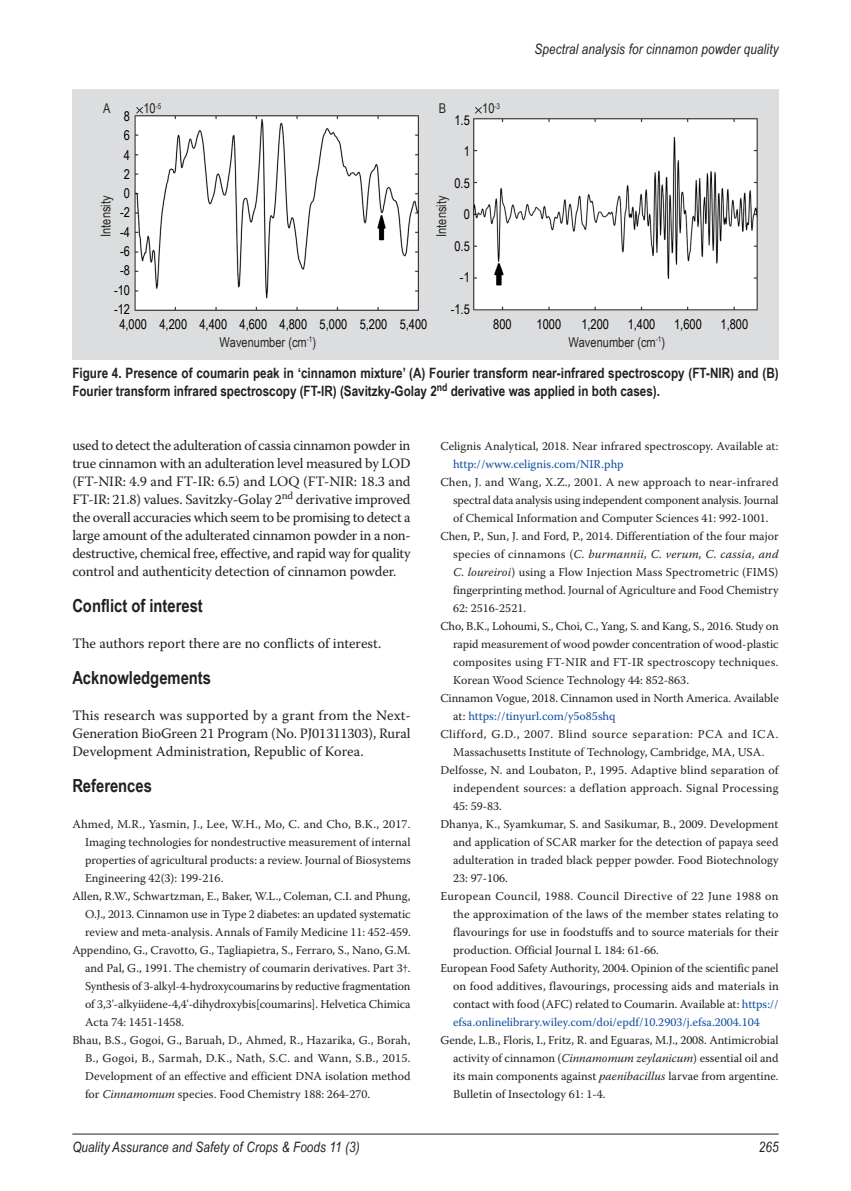
<style>
.page{position:relative;width:851px;height:1191px;background:#fff}
.page>*{position:absolute;margin:0;border:0;box-sizing:border-box;transform-origin:0 0}
.kop_2{font:700 18px "Arial Narrow";color:#231f20}
.t1{font:14.25px/18px "Warnock Pro";letter-spacing:-.005em;color:#231f20;text-align:justify}
.bijschrift{font:700 14.25px/18px "Arial Narrow";color:#231f20}
.t2{font:italic 14.25px "Arial Narrow";letter-spacing:.01em;color:#231f20}
.t3{font:13.5px/19.4px "Arial Narrow";color:#000;text-align:right}
.t4{font:13.5px "Arial Narrow";color:#262626}
.t5{font:13.5px "Arial Narrow";color:#1d1d1d}
.Literatuurlijst{font:12px/18px "Warnock Pro";color:#231f20;text-align:justify}
.s1{font-style:italic}
.s2{color:#0d4da1}
</style>
<div class="page">
<hr style="left:72px;top:1133px;width:706px;height:1px;background:#231f20">
<div style="left:72px;top:89px;width:706px;height:271px;background:#dcdddf"></div>
<img style="left:134px;top:115px;width:285px;height:195px">
<img style="left:473px;top:119px;width:284px;height:191px">
<svg style="left:136px;top:107px;width:7px;height:6px"></svg>
<svg style="left:475px;top:107px;width:7px;height:6px"></svg>
<p class="t5" style="left:143px;top:99px;width:20px">10<sup>-5</sup></p>
<p class="t5" style="left:482px;top:99px;width:20px">10<sup>-3</sup></p>
<p class="t4" style="left:103px;top:99px;width:9px">A</p>
<p class="t4" style="left:439px;top:99px;width:9px">B</p>
<p class="t3" style="left:114px;top:106px;width:17px">8<br>6<br>4<br>2<br>0 -2 -4 -6 -8 -10 -12</p>
<p class="t3" style="left:454px;top:110px;width:17px">1.5</p>
<p class="t3" style="left:463px;top:141px;width:8px">1</p>
<p class="t3" style="left:454px;top:173px;width:17px">0.5</p>
<p class="t4" style="left:96px;top:237px;width:43px;rotate:-90deg">Intensity</p>
<p class="t4" style="left:431px;top:237px;width:43px;rotate:-90deg">Intensity</p>
<p class="t3" style="left:463px;top:204px;width:8px">0</p>
<p class="t3" style="left:454px;top:236px;width:17px">0.5</p>
<p class="t3" style="left:460px;top:267px;width:11px">-1</p>
<p class="t3" style="left:450px;top:299px;width:21px">-1.5</p>
<p class="t2" style="left:534px;top:39px;width:245px">Spectral analysis for cinnamon powder quality</p>
<p class="t3" style="left:119px;top:314px;width:309px">4,000 4,200 4,400 4,600 4,800 5,000 5,200 5,400</p>
<p class="t3" style="left:493px;top:314px;width:20px">800</p>
<p class="t3" style="left:536px;top:314px;width:26px">1000</p>
<p class="t3" style="left:581px;top:314px;width:29px">1,200</p>
<p class="t3" style="left:627px;top:314px;width:29px">1,400</p>
<p class="t3" style="left:674px;top:314px;width:29px">1,600</p>
<p class="t3" style="left:720px;top:314px;width:29px">1,800</p>
<p class="t4" style="left:219px;top:332px;width:98px">Wavenumber (cm<sup>-1</sup>)</p>
<p class="t4" style="left:568px;top:332px;width:98px">Wavenumber (cm<sup>-1</sup>)</p>
<p class="bijschrift" style="left:72px;top:363px;width:707px">Figure 4. Presence of coumarin peak in ‘cinnamon mixture’ (A) Fourier transform near-infrared spectroscopy (FT-NIR) and (B)<br>Fourier transform infrared spectroscopy (FT-IR) (Savitzky-Golay 2<sup>nd</sup> derivative was applied in both cases).</p>
<p class="t1" style="left:72px;top:436px;width:340px">used to detect the adulteration of cassia cinnamon powder in true cinnamon with an adulteration level measured by LOD (FT-NIR: 4.9 and FT-IR: 6.5) and LOQ (FT-NIR: 18.3 and FT-IR: 21.8) values. Savitzky-Golay 2<sup>nd</sup> derivative improved the overall accuracies which seem to be promising to detect a large amount of the adulterated cinnamon powder in a non&shy;destructive, chemical free, effective, and rapid way for quality control and authenticity detection of cinnamon powder.</p>
<p class="kop_2" style="left:72px;top:592px;width:132px">Conflict of interest</p>
<p class="t1" style="left:72px;top:634px;width:310px">The authors report there are no conflicts of interest.</p>
<p class="kop_2" style="left:72px;top:664px;width:140px">Acknowledgements</p>
<p class="t1" style="left:72px;top:706px;width:340px">This research was supported by a grant from the Next-Generation BioGreen 21 Program (No. PJ01311303), Rural Development Administration, Republic of Korea.</p>
<p class="kop_2" style="left:72px;top:772px;width:81px">References</p>
<p class="Literatuurlijst" style="left:85px;top:815px;width:327px;text-indent:-13px">Ahmed, M.R., Yasmin, J., Lee, W.H., Mo, C. and Cho, B.K., 2017.<br>Imaging technologies for nondestructive measurement of internal properties of agricultural products: a review. Journal of Biosystems Engineering 42(3): 199-216.</p>
<p class="Literatuurlijst" style="left:85px;top:887px;width:327px;text-indent:-13px">Allen, R.W., Schwartzman, E., Baker, W.L., Coleman, C.I. and Phung, O.J., 2013. Cinnamon use in Type 2 diabetes: an updated systematic review and meta-analysis. Annals of Family Medicine 11: 452-459.</p>
<p class="Literatuurlijst" style="left:85px;top:941px;width:327px;text-indent:-13px">Appendino, G., Cravotto, G., Tagliapietra, S., Ferraro, S., Nano, G.M. and Pal, G., 1991. The chemistry of coumarin derivatives. Part 3†.<br>Synthesis of 3-alkyl-4-hydroxycoumarins by reductive fragmentation of 3,3'-alkyiidene-4,4'-dihydroxybis[coumarins]. Helvetica Chimica Acta 74: 1451-1458.</p>
<p class="Literatuurlijst" style="left:85px;top:1031px;width:327px;text-indent:-13px">Bhau, B.S., Gogoi, G., Baruah, D., Ahmed, R., Hazarika, G., Borah, B., Gogoi, B., Sarmah, D.K., Nath, S.C. and Wann, S.B., 2015.<br>Development of an effective and efficient DNA isolation method for <span class="s1">Cinnamomum</span> species. Food Chemistry 188: 264-270.</p>
<p class="Literatuurlijst" style="left:453px;top:437px;width:327px;text-indent:-13px">Celignis Analytical, 2018. Near infrared spectroscopy. Available at: <span class="s2">http://www.celignis.com/NIR.php</span></p>
<p class="Literatuurlijst" style="left:453px;top:473px;width:327px;text-indent:-13px">Chen, J. and Wang, X.Z., 2001. A new approach to near-infrared spectral data analysis using independent component analysis. Journal of Chemical Information and Computer Sciences 41: 992-1001.</p>
<p class="Literatuurlijst" style="left:453px;top:527px;width:327px;text-indent:-13px">Chen, P., Sun, J. and Ford, P., 2014. Differentiation of the four major species of cinnamons (<span class="s1">C. burmannii, C. verum, C. cassia, and C. loureiroi</span>) using a Flow Injection Mass Spectrometric (FIMS) fingerprinting method. Journal of Agriculture and Food Chemistry 62: 2516-2521.</p>
<p class="Literatuurlijst" style="left:453px;top:617px;width:327px;text-indent:-13px">Cho, B.K., Lohoumi, S., Choi, C., Yang, S. and Kang, S., 2016. Study on rapid measurement of wood powder concentration of wood-plastic composites using FT-NIR and FT-IR spectroscopy techniques.<br>Korean Wood Science Technology 44: 852-863.</p>
<p class="Literatuurlijst" style="left:453px;top:689px;width:327px;text-indent:-13px">Cinnamon Vogue, 2018. Cinnamon used in North America. Available at: <span class="s2">https://tinyurl.com/y5o85shq</span></p>
<p class="Literatuurlijst" style="left:440px;top:725px;width:340px;text-align:center">Clifford, G.D., 2007. Blind source separation: PCA and ICA.<br>Massachusetts Institute of Technology, Cambridge, MA, USA.</p>
<p class="Literatuurlijst" style="left:453px;top:761px;width:327px;text-indent:-13px">Delfosse, N. and Loubaton, P., 1995. Adaptive blind separation of independent sources: a deflation approach. Signal Processing 45: 59-83.</p>
<p class="Literatuurlijst" style="left:453px;top:815px;width:327px;text-indent:-13px">Dhanya, K., Syamkumar, S. and Sasikumar, B., 2009. Development and application of SCAR marker for the detection of papaya seed adulteration in traded black pepper powder. Food Biotechnology 23: 97-106.</p>
<p class="Literatuurlijst" style="left:453px;top:887px;width:327px;text-indent:-13px">European Council, 1988. Council Directive of 22 June 1988 on the approximation of the laws of the member states relating to flavourings for use in foodstuffs and to source materials for their production. Official Journal L 184: 61-66.</p>
<p class="Literatuurlijst" style="left:453px;top:959px;width:327px;text-indent:-13px">European Food Safety Authority, 2004. Opinion of the scientific panel on food additives, flavourings, processing aids and materials in contact with food (AFC) related to Coumarin. Available at: <span class="s2">https:// efsa.onlinelibrary.wiley.com/doi/epdf/10.2903/j.efsa.2004.104</span></p>
<p class="Literatuurlijst" style="left:453px;top:1031px;width:327px;text-indent:-13px">Gende, L.B., Floris, I., Fritz, R. and Eguaras, M.J., 2008. Antimicrobial activity of cinnamon (<span class="s1">Cinnamomum zeylanicum</span>) essential oil and its main components against <span class="s1">paenibacillus</span> larvae from argentine.<br>Bulletin of Insectology 61: 1-4.</p>
<p class="t2" style="left:72px;top:1137px;width:289px">Quality Assurance and Safety of Crops &amp; Foods 11 (3)</p>
<p class="t2" style="left:758px;top:1137px;width:21px">265</p>
</div>
